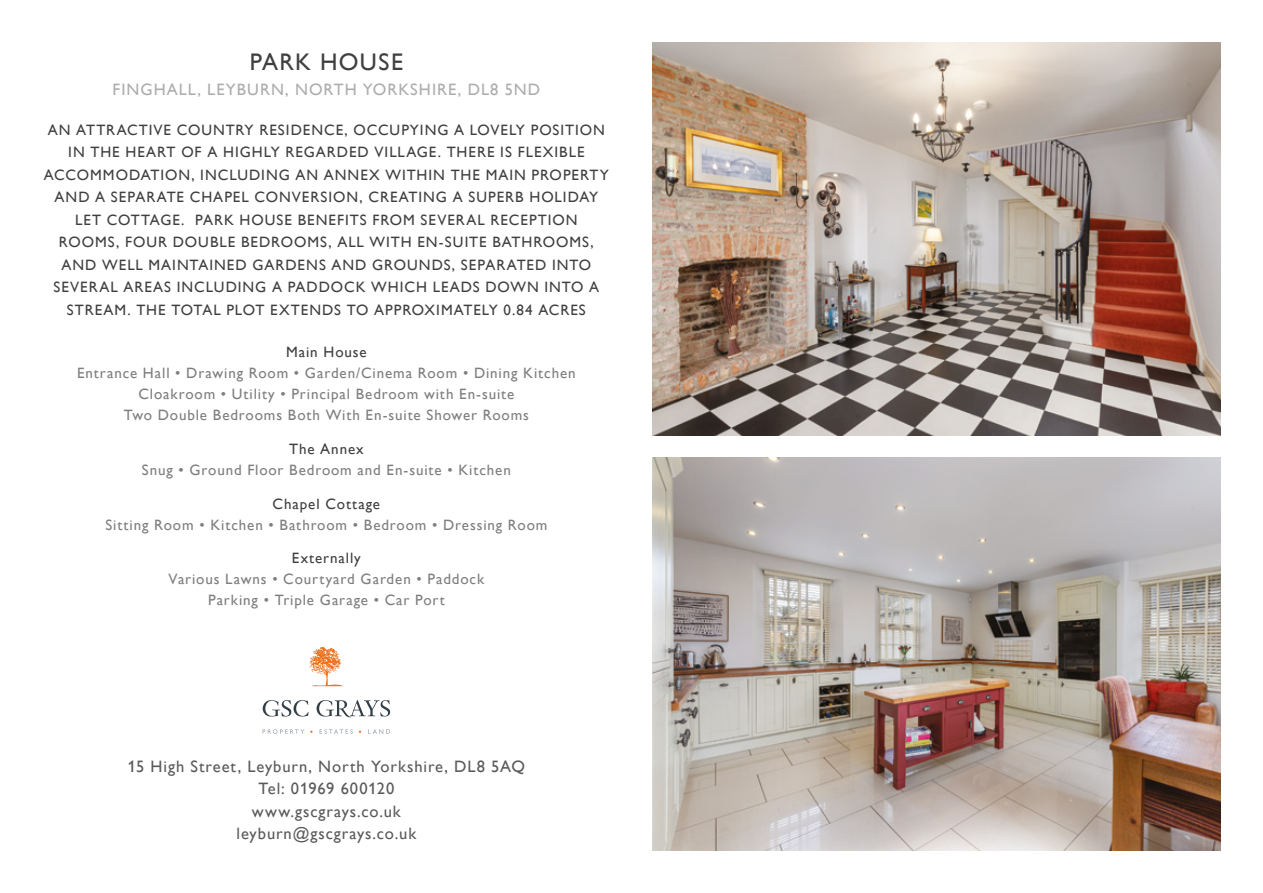
<style>
.page{position:relative;width:1263px;height:893px;background:#fff}
.page>*{position:absolute;margin:0;border:0;box-sizing:border-box;transform-origin:0 0}
.t1{font:24px "Gill Alt One";letter-spacing:.055em;color:#3f3f40}
.t2{font:16.5px/22.5px "Gill Alt One";letter-spacing:.055em;color:#5a5a5a;text-align:center}
.t3{font:16.5px "Gill Alt One";letter-spacing:.06em;color:#aeacad}
.t4{font:15px/22.5px "Gill Alt One";letter-spacing:.065em;color:#3f3f40;text-align:center}
.t5{font:15px/21px "Gill Alt One";letter-spacing:.06em;color:#7d7e7f;text-align:center}
</style>
<div class="page">
<img style="left:653px;top:43px;width:567px;height:393px">
<img style="left:653px;top:457px;width:567px;height:393px">
<svg style="left:263px;top:700px;width:45px;height:16px"></svg>
<svg style="left:317px;top:700px;width:73px;height:17px"></svg>
<svg style="left:263px;top:729px;width:41px;height:5px"></svg>
<svg style="left:320px;top:729px;width:33px;height:5px"></svg>
<svg style="left:368px;top:729px;width:22px;height:5px"></svg>
<svg style="left:309px;top:647px;width:34px;height:39px"></svg>
<h1 class="t1" style="left:250px;top:48px;width:155px">PARK HOUSE</h1>
<p class="t3" style="left:113px;top:80px;width:429px">FINGHALL, LEYBURN, NORTH YORKSHIRE, DL8 5ND</p>
<p class="t4" style="left:44px;top:119px;width:567px">AN ATTRACTIVE COUNTRY RESIDENCE, OCCUPYING A LOVELY POSITION IN THE HEART OF A HIGHLY REGARDED VILLAGE. THERE IS FLEXIBLE ACCOMMODATION, INCLUDING AN ANNEX WITHIN THE MAIN PROPERTY AND A SEPARATE CHAPEL CONVERSION, CREATING A SUPERB HOLIDAY LET COTTAGE. PARK HOUSE BENEFITS FROM SEVERAL RECEPTION ROOMS, FOUR DOUBLE BEDROOMS, ALL WITH EN-SUITE BATHROOMS, AND WELL MAINTAINED GARDENS AND GROUNDS, SEPARATED INTO SEVERAL AREAS INCLUDING A PADDOCK WHICH LEADS DOWN INTO A STREAM. THE TOTAL PLOT EXTENDS TO APPROXIMATELY 0.84 ACRES</p>
<p class="t4" style="left:286px;top:341px;width:82px">Main House</p>
<p class="t5" style="left:77px;top:363px;width:500px">Entrance Hall • Drawing Room • Garden/Cinema Room • Dining Kitchen<br>Cloakroom • Utility • Principal Bedroom with En-suite<br>Two Double Bedrooms Both With En-suite Shower Rooms</p>
<p class="t4" style="left:289px;top:438px;width:76px">The Annex</p>
<p class="t5" style="left:142px;top:459px;width:370px">Snug • Ground Floor Bedroom and En-suite • Kitchen</p>
<p class="t4" style="left:273px;top:492px;width:109px">Chapel Cottage</p>
<p class="t5" style="left:105px;top:514px;width:444px">Sitting Room • Kitchen • Bathroom • Bedroom • Dressing Room</p>
<p class="t4" style="left:292px;top:547px;width:70px">Externally</p>
<p class="t5" style="left:169px;top:569px;width:317px">Various Lawns • Courtyard Garden • Paddock<br>Parking • Triple Garage • Car Port</p>
<p class="t2" style="left:128px;top:755px;width:399px">15 High Street, Leyburn, North Yorkshire, DL8 5AQ<br>Tel: 01969 600120<br>www.gscgrays.co.uk<br>leyburn@gscgrays.co.uk</p>
</div>
